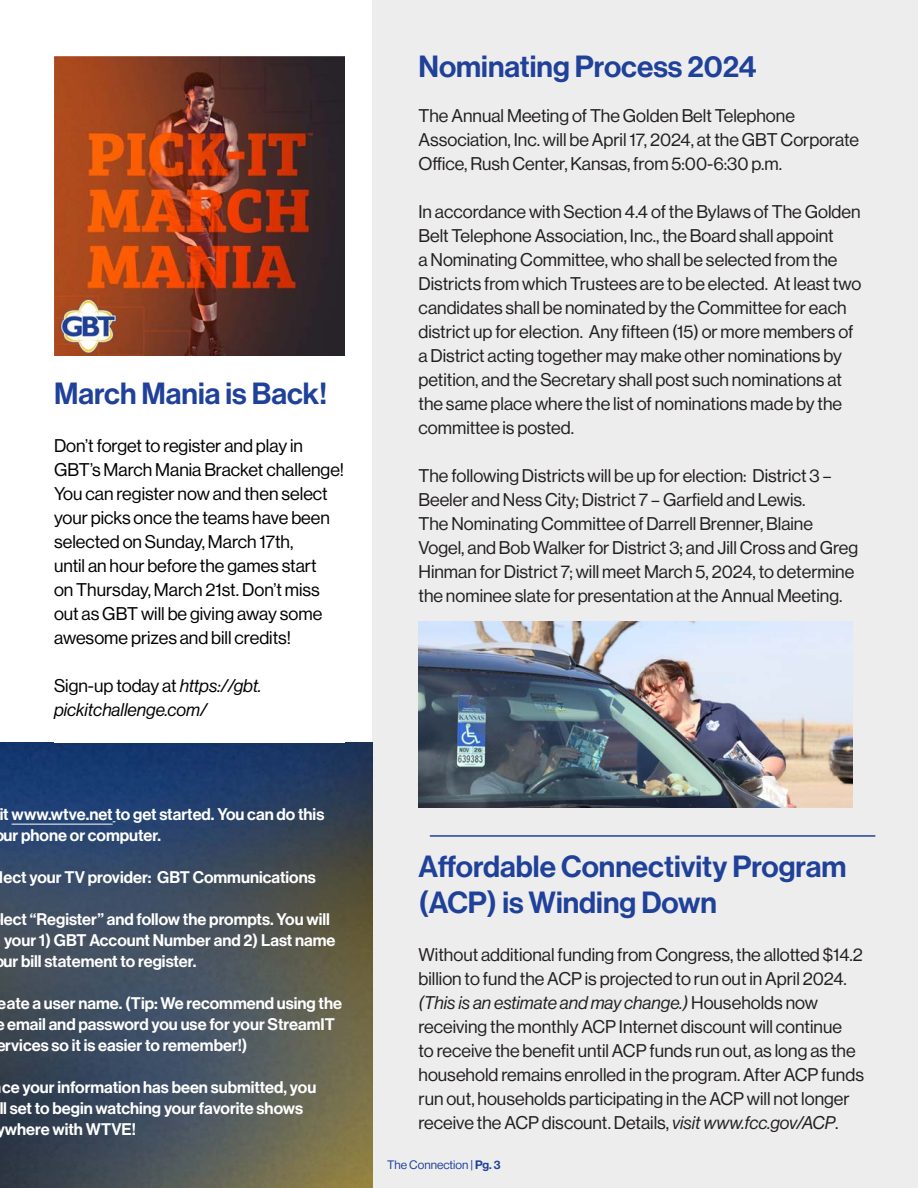
<style>
.page{position:relative;width:918px;height:1188px;background:#fff}
.page>*{position:absolute;margin:0;border:0;box-sizing:border-box;transform-origin:0 0}
.Body_Text{font:30px/36px "N Haas Grotesk DS Pro 65 Md";color:#20419a}
.Body_Text-2{font:18px/24px "Neue Haas Display";color:#231f20}
.Body_Text-3{font:18px/24px "Neue Haas Display";color:#000}
.Body_Text-4{font:18px/24px "N Haas Grotesk DS Pro 56 It";color:#000}
.t1{font:16.5px/21px "N Haas Grotesk DS Pro 65 Md";color:#fff}
.t2{font:16.5px "Neue Haas Display Mediu";color:#fff}
.t3{font:12px "Neue Haas Display";color:#20419a}
.s1{font-family:"Neue Haas Display"}
.s2{font-family:"Neue Haas Display Mediu"}
.s3{font-family:"N Haas Grotesk DS Pro 65 Md"}
.s4{font-family:"N Haas Grotesk DS Pro 56 It"}
</style>
<div class="page">
<div style="left:373px;top:0;width:545px;height:1188px;background:#ededed"></div>
<hr style="left:430px;top:835px;width:445px;height:2px;background:#20419a">
<img style="left:0;top:742px;width:373px;height:446px">
<hr style="left:12px;top:824px;width:101px;height:1px;background:#fff">
<img style="left:54px;top:56px;width:290px;height:300px">
<img style="left:418px;top:622px;width:435px;height:186px">
<p class="Body_Text" style="left:54px;top:376px;width:274px">March Mania is Back!</p>
<p class="Body_Text-3" style="left:54px;top:434px;width:292px">Don’t forget to register and play in GBT’s March Mania Bracket challenge!<br>You can register now and then select your picks once the teams have been selected on Sunday, March 17th,<br>until an hour before the games start<br>on Thursday, March 21st. Don’t miss out as GBT will be giving away some awesome prizes and bill credits!</p>
<p class="Body_Text-4" style="left:54px;top:674px;width:209px"><span class="s1">Sign-up today at</span> https://gbt. pickitchallenge.com/</p>
<p class="t1" style="left:0;top:804px;width:326px">it <span class="s2">www.wtve.net</span> to get started. You can do this ur phone or computer.</p>
<p class="t1" style="left:0;top:867px;width:317px">lect your TV provider: GBT Communications</p>
<p class="t1" style="left:0;top:909px;width:337px">lect “Register” and follow the prompts. You will your 1) GBT Account Number and 2) Last name ur bill statement to register.</p>
<p class="t2" style="left:-2px;top:993px;width:346px"><span class="s3">eate a user name.</span> (Tip: We recommend using the</p>
<p class="t2" style="left:7px;top:1014px;width:329px">email and password you use for your StreamIT</p>
<p class="t2" style="left:-4px;top:1035px;width:253px">ervices so it is easier to remember!)</p>
<p class="t1" style="left:-4px;top:1077px;width:321px;text-indent:6px">ce your information has been submitted, you ll set to begin watching your favorite shows ywhere with WTVE!</p>
<p class="Body_Text" style="left:418px;top:49px;width:340px">Nominating Process 2024</p>
<p class="Body_Text-2" style="left:418px;top:104px;width:442px">The Annual Meeting of The Golden Belt Telephone<br>Association, Inc. will be April 17, 2024, at the GBT Corporate<br>Office, Rush Center, Kansas, from 5:00-6:30 p.m.</p>
<p class="Body_Text-2" style="left:418px;top:200px;width:444px">In accordance with Section 4.4 of the Bylaws of The Golden Belt Telephone Association, Inc., the Board shall appoint<br>a Nominating Committee, who shall be selected from the Districts from which Trustees are to be elected. At least two candidates shall be nominated by the Committee for each district up for election. Any fifteen (15) or more members of a District acting together may make other nominations by petition, and the Secretary shall post such nominations at the same place where the list of nominations made by the committee is posted.</p>
<p class="Body_Text-2" style="left:418px;top:464px;width:415px">The following Districts will be up for election: District 3 –<br>Beeler and Ness City; District 7 – Garfield and Lewis.</p>
<p class="Body_Text-2" style="left:418px;top:512px;width:441px">The Nominating Committee of Darrell Brenner, Blaine Vogel, and Bob Walker for District 3; and Jill Cross and Greg Hinman for District 7; will meet March 5, 2024, to determine the nominee slate for presentation at the Annual Meeting.</p>
<p class="Body_Text" style="left:418px;top:849px;width:429px">Affordable Connectivity Program (ACP) is Winding Down</p>
<p class="Body_Text-2" style="left:418px;top:943px;width:447px">Without additional funding from Congress, the allotted $14.2 billion to fund the ACP is projected to run out in April 2024. <span class="s4">(This is an estimate and may change.)</span> Households now receiving the monthly ACP Internet discount will continue<br>to receive the benefit until ACP funds run out, as long as the household remains enrolled in the program. After ACP funds run out, households participating in the ACP will not longer receive the ACP discount. Details, <span class="s4">visit www.fcc.gov/ACP</span>.</p>
<p class="t3" style="left:387px;top:1158px;width:115px">The Connection | <span class="s3">Pg. 3</span></p>
</div>
